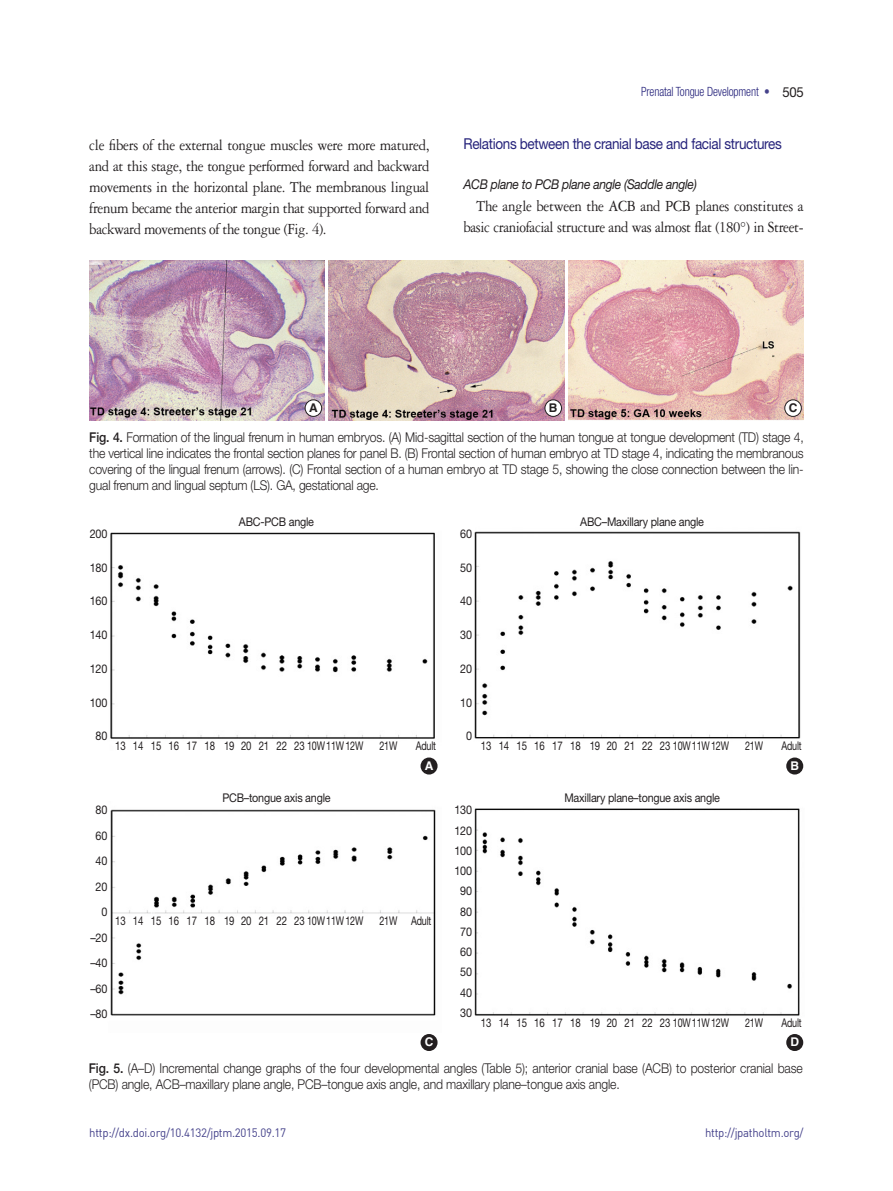
<style>
.page{position:relative;width:893px;height:1191px;background:#fff}
.page>*{position:absolute;margin:0;border:0;box-sizing:border-box;transform-origin:0 0}
.본문{font:16.5px/21px "Garamond 3 LT Std";letter-spacing:-.025em;color:#231f20;text-align:justify;scale:.9 1}
._1_제목{font:15px "Helvetica Neue LT Std";letter-spacing:-.025em;color:#26237b;scale:.9 1}
.그림제목{font:300 13.5px/16.2px "Helvetica Neue LT Std";letter-spacing:-.01em;color:#231f20;scale:.9 1}
._1__제목{font:italic 13.5px "Helvetica Neue LT Std";letter-spacing:-.025em;color:#231f20;scale:.9 1}
.t1{font:300 condensed 12.75px "Helvetica Neue LT Std";letter-spacing:-.01em;color:#26237b;scale:.9 1}
.그래프_글{font:12px "Helvetica Neue LT Std";letter-spacing:-.02em;color:#231f20;scale:.9 1}
.그래프_글-2{font:12px "Helvetica Neue LT Std";letter-spacing:-.02em;color:#231f20;scale:.8 1}
.t2{font:12px "Dinreg";letter-spacing:-.025em;color:#45428b;scale:.95 1}
.그래프_글-3{font:12px "Helvetica Neue LT Std";letter-spacing:-.02em;color:#231f20;scale:.75 1}
.t3{font:700 12px "Helvetica LT Std";color:#fff}
.t4{font:700 12px "Helvetica LT Std";color:#231f20}
.s1{color:#45428b}
.s2{font-weight:400;font-stretch:normal;font-size:13.8px;color:#231f20}
.s3{font-weight:500}
</style>
<div class="page">
<img style="left:110px;top:532px;width:325px;height:207px">
<img style="left:110px;top:809px;width:326px;height:207px">
<img style="left:474px;top:531px;width:327px;height:208px">
<img style="left:474px;top:808px;width:326px;height:208px">
<div style="left:421px;top:757px;width:17px;height:17px;background:#231f20;border-radius:50%"></div>
<div style="left:421px;top:1034px;width:17px;height:17px;background:#231f20;border-radius:50%"></div>
<div style="left:786px;top:757px;width:17px;height:17px;background:#231f20;border-radius:50%"></div>
<div style="left:786px;top:1034px;width:17px;height:17px;background:#231f20;border-radius:50%"></div>
<img style="left:89px;top:260px;width:236px;height:160px">
<img style="left:329px;top:260px;width:235px;height:160px">
<img style="left:568px;top:260px;width:236px;height:160px">
<div style="left:305px;top:400px;width:17px;height:16px;background:#fff;border-radius:50%"></div>
<div style="left:305px;top:399px;width:17px;height:17px;border:1px solid #231f20;border-radius:50%"></div>
<div style="left:545px;top:400px;width:16px;height:16px;background:#fff;border-radius:50%"></div>
<div style="left:545px;top:399px;width:17px;height:17px;border:1px solid #231f20;border-radius:50%"></div>
<div style="left:785px;top:400px;width:16px;height:16px;background:#fff;border-radius:50%"></div>
<div style="left:784px;top:399px;width:17px;height:17px;border:1px solid #231f20;border-radius:50%"></div>
<p class="t1" style="left:641px;top:84px;width:182px">Prenatal Tongue Development <span class="s1">•</span> <span class="s2">505</span></p>
<p class="본문" style="left:89px;top:134px;width:380px">cle fibers of the external tongue muscles were more matured, and at this stage, the tongue performed forward and backward movements in the horizontal plane. The membranous lingual frenum became the anterior margin that supported forward and backward movements of the tongue (Fig. 4).</p>
<p class="_1_제목" style="left:463px;top:134px;width:355px">Relations between the cranial base and facial structures</p>
<p class="_1__제목" style="left:463px;top:176px;width:261px">ACB plane to PCB plane angle (Saddle angle)</p>
<p class="본문" style="left:463px;top:196px;width:379px;text-align:right">The angle between the ACB and PCB planes constitutes a basic craniofacial structure and was almost flat (180°) in Street-</p>
<p class="t4" style="left:309px;top:400px;width:10px">A</p>
<p class="t4" style="left:549px;top:400px;width:10px">B</p>
<p class="t4" style="left:789px;top:400px;width:10px">C</p>
<p class="그림제목" style="left:89px;top:428px;width:795px;text-align:justify"><span class="s3">Fig. 4.</span> Formation of the lingual frenum in human embryos. (A) Mid-sagittal section of the human tongue at tongue development (TD) stage 4, the vertical line indicates the frontal section planes for panel B. (B) Frontal section of human embryo at TD stage 4, indicating the membranous covering of the lingual frenum (arrows). (C) Frontal section of a human embryo at TD stage 5, showing the close connection between the lin&shy;gual frenum and lingual septum (LS). GA, gestational age.</p>
<p class="그래프_글" style="left:90px;top:526px;width:21px">200</p>
<p class="그래프_글" style="left:90px;top:560px;width:21px">180</p>
<p class="그래프_글" style="left:90px;top:594px;width:21px">160</p>
<p class="그래프_글" style="left:90px;top:627px;width:21px">140</p>
<p class="그래프_글" style="left:90px;top:661px;width:21px">120</p>
<p class="그래프_글" style="left:90px;top:695px;width:21px">100</p>
<p class="그래프_글" style="left:96px;top:729px;width:15px">80</p>
<p class="그래프_글" style="left:239px;top:514px;width:85px">ABC-PCB angle</p>
<p class="그래프_글-2" style="left:115px;top:738px;width:312px">13 14 15 16 17 18 19 20 21 22 23 10W 11W 12W</p>
<p class="그래프_글-3" style="left:379px;top:738px;width:25px">21W</p>
<p class="그래프_글-3" style="left:416px;top:738px;width:29px">Adult</p>
<p class="t3" style="left:425px;top:758px;width:10px">A</p>
<p class="그래프_글" style="left:96px;top:803px;width:15px">80</p>
<p class="그래프_글" style="left:96px;top:828px;width:15px">60</p>
<p class="그래프_글" style="left:96px;top:854px;width:15px">40</p>
<p class="그래프_글" style="left:96px;top:879px;width:15px">20</p>
<p class="그래프_글" style="left:101px;top:905px;width:8px">0</p>
<p class="그래프_글" style="left:90px;top:930px;width:20px">–20</p>
<p class="그래프_글" style="left:90px;top:956px;width:20px">–40</p>
<p class="그래프_글" style="left:90px;top:981px;width:20px">–60</p>
<p class="그래프_글" style="left:90px;top:1007px;width:20px">–80</p>
<p class="그래프_글" style="left:222px;top:790px;width:122px">PCB–tongue axis angle</p>
<p class="그래프_글-2" style="left:115px;top:914px;width:312px">13 14 15 16 17 18 19 20 21 22 23 10W 11W 12W</p>
<p class="그래프_글-3" style="left:379px;top:914px;width:71px">21W Adult</p>
<p class="그래프_글" style="left:460px;top:526px;width:15px">60</p>
<p class="그래프_글" style="left:460px;top:560px;width:15px">50</p>
<p class="그래프_글" style="left:460px;top:594px;width:15px">40</p>
<p class="그래프_글" style="left:460px;top:627px;width:15px">30</p>
<p class="그래프_글" style="left:460px;top:661px;width:15px">20</p>
<p class="그래프_글" style="left:460px;top:695px;width:15px">10</p>
<p class="그래프_글" style="left:466px;top:729px;width:8px">0</p>
<p class="그래프_글" style="left:454px;top:803px;width:21px">130</p>
<p class="그래프_글" style="left:454px;top:823px;width:21px">120</p>
<p class="그래프_글" style="left:454px;top:843px;width:21px">100</p>
<p class="그래프_글" style="left:454px;top:863px;width:21px">100</p>
<p class="그래프_글" style="left:460px;top:884px;width:15px">90</p>
<p class="그래프_글" style="left:460px;top:904px;width:15px">80</p>
<p class="그래프_글" style="left:460px;top:924px;width:15px">70</p>
<p class="그래프_글" style="left:460px;top:944px;width:15px">60</p>
<p class="그래프_글" style="left:460px;top:965px;width:15px">50</p>
<p class="그래프_글" style="left:460px;top:985px;width:15px">40</p>
<p class="그래프_글" style="left:460px;top:1005px;width:15px">30</p>
<p class="그래프_글" style="left:580px;top:514px;width:139px">ABC–Maxillary plane angle</p>
<p class="그래프_글-2" style="left:481px;top:738px;width:312px">13 14 15 16 17 18 19 20 21 22 23 10W 11W 12W</p>
<p class="그래프_글-3" style="left:745px;top:738px;width:25px">21W</p>
<p class="그래프_글-3" style="left:781px;top:738px;width:29px">Adult</p>
<p class="그래프_글" style="left:564px;top:790px;width:174px">Maxillary plane–tongue axis angle</p>
<p class="t3" style="left:790px;top:758px;width:10px">B</p>
<p class="그래프_글-2" style="left:481px;top:1015px;width:312px">13 14 15 16 17 18 19 20 21 22 23 10W 11W 12W</p>
<p class="그래프_글-3" style="left:745px;top:1015px;width:25px">21W</p>
<p class="그래프_글-3" style="left:781px;top:1015px;width:29px">Adult</p>
<p class="t3" style="left:425px;top:1035px;width:10px">C</p>
<p class="t3" style="left:790px;top:1035px;width:10px">D</p>
<p class="그림제목" style="left:89px;top:1059px;width:795px"><span class="s3">Fig. 5.</span> (A–D) Incremental change graphs of the four developmental angles (Table 5); anterior cranial base (ACB) to posterior cranial base (PCB) angle, ACB–maxillary plane angle, PCB–tongue axis angle, and maxillary plane–tongue axis angle.</p>
<p class="t2" style="left:89px;top:1125px;width:209px">http://dx.doi.org/10.4132/jptm.2015.09.17</p>
<p class="t2" style="left:705px;top:1125px;width:105px">http://jpatholtm.org/</p>
</div>
